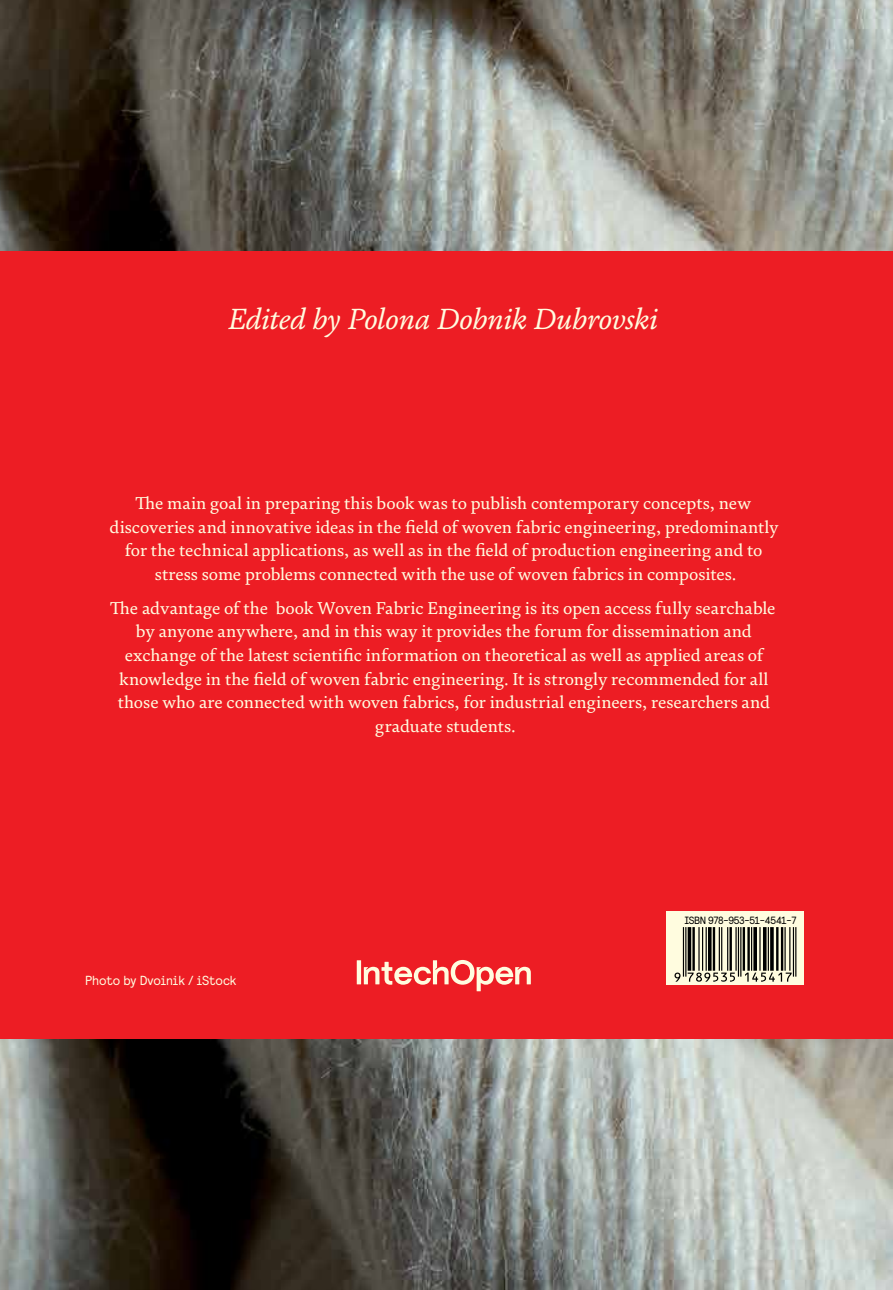
<style>
.page{position:relative;width:893px;height:1290px;background:#fff}
.page>*{position:absolute;margin:0;border:0;box-sizing:border-box;transform-origin:0 0}
.t1{font:italic 29.75px "FS Brabo";letter-spacing:-.015em;color:#fffcdf}
.t2{font:17.5px/23.6px "FS Brabo";color:#fffcdf;text-align:center}
.t3{font:13.12px "Relative Faux";letter-spacing:-.01em;color:#fffcdf}
.t4{font:10.5px "Relative Faux";letter-spacing:-.04em;color:#000}
</style>
<div class="page">
<img style="left:0;top:0;width:893px;height:1290px">
<div style="left:0;top:251px;width:893px;height:787px;background:#ed1d24"></div>
<svg style="left:357px;top:960px;width:174px;height:31px"></svg>
<svg style="left:667px;top:912px;width:137px;height:73px;background:#f1eed3"></svg>
<hr style="left:795px;top:927px;width:1px;height:49px;background:#000">
<hr style="left:793px;top:927px;width:1px;height:49px;background:#000">
<hr style="left:789px;top:927px;width:1px;height:44px;background:#000">
<hr style="left:784px;top:927px;width:2px;height:44px;background:#000">
<hr style="left:781px;top:927px;width:2px;height:44px;background:#000">
<hr style="left:776px;top:927px;width:2px;height:44px;background:#000">
<svg style="left:770px;top:927px;width:4px;height:44px"></svg>
<hr style="left:768px;top:927px;width:1px;height:44px;background:#000">
<hr style="left:763px;top:927px;width:3px;height:44px;background:#000">
<hr style="left:759px;top:927px;width:2px;height:44px;background:#000">
<svg style="left:753px;top:927px;width:4px;height:44px"></svg>
<hr style="left:751px;top:927px;width:1px;height:44px;background:#000">
<hr style="left:747px;top:927px;width:3px;height:44px;background:#000">
<hr style="left:743px;top:927px;width:2px;height:44px;background:#000">
<hr style="left:740px;top:927px;width:1px;height:49px;background:#000">
<hr style="left:738px;top:927px;width:1px;height:49px;background:#000">
<hr style="left:735px;top:927px;width:2px;height:44px;background:#000">
<hr style="left:729px;top:927px;width:3px;height:44px;background:#000">
<hr style="left:727px;top:927px;width:1px;height:44px;background:#000">
<hr style="left:721px;top:927px;width:1px;height:44px;background:#000">
<hr style="left:719px;top:927px;width:1px;height:44px;background:#000">
<hr style="left:713px;top:927px;width:2px;height:44px;background:#000">
<svg style="left:708px;top:927px;width:4px;height:44px"></svg>
<hr style="left:706px;top:927px;width:1px;height:44px;background:#000">
<hr style="left:702px;top:927px;width:1px;height:44px;background:#000">
<hr style="left:698px;top:927px;width:2px;height:44px;background:#000">
<hr style="left:692px;top:927px;width:3px;height:44px;background:#000">
<hr style="left:688px;top:927px;width:3px;height:44px;background:#000">
<hr style="left:685px;top:927px;width:1px;height:49px;background:#000">
<hr style="left:683px;top:927px;width:1px;height:49px;background:#000">
<svg style="left:673px;top:972px;width:119px;height:10px"></svg>
<h1 class="t1" style="left:229px;top:297px;width:432px">Edited by Polona Dobnik Dubrovski</h1>
<p class="t2" style="left:110px;top:491px;width:670px">The main goal in preparing this book was to publish contemporary concepts, new discoveries and innovative ideas in the field of woven fabric engineering, predominantly for the technical applications, as well as in the field of production engineering and to stress some problems connected with the use of woven fabrics in composites.</p>
<p class="t2" style="left:110px;top:595px;width:667px">The advantage of the book Woven Fabric Engineering is its open access fully searchable by anyone anywhere, and in this way it provides the forum for dissemination and exchange of the latest scientific information on theoretical as well as applied areas of knowledge in the field of woven fabric engineering. It is strongly recommended for all those who are connected with woven fabrics, for industrial engineers, researchers and graduate students.</p>
<p class="t3" style="left:85px;top:972px;width:153px">Photo by Dvoinik / iStock</p>
<p class="t4" style="left:684px;top:913px;width:114px">ISBN 978-953-51-4541-7</p>
<p class="t4" style="left:749px;top:913px;width:38px">307-194</p>
</div>
